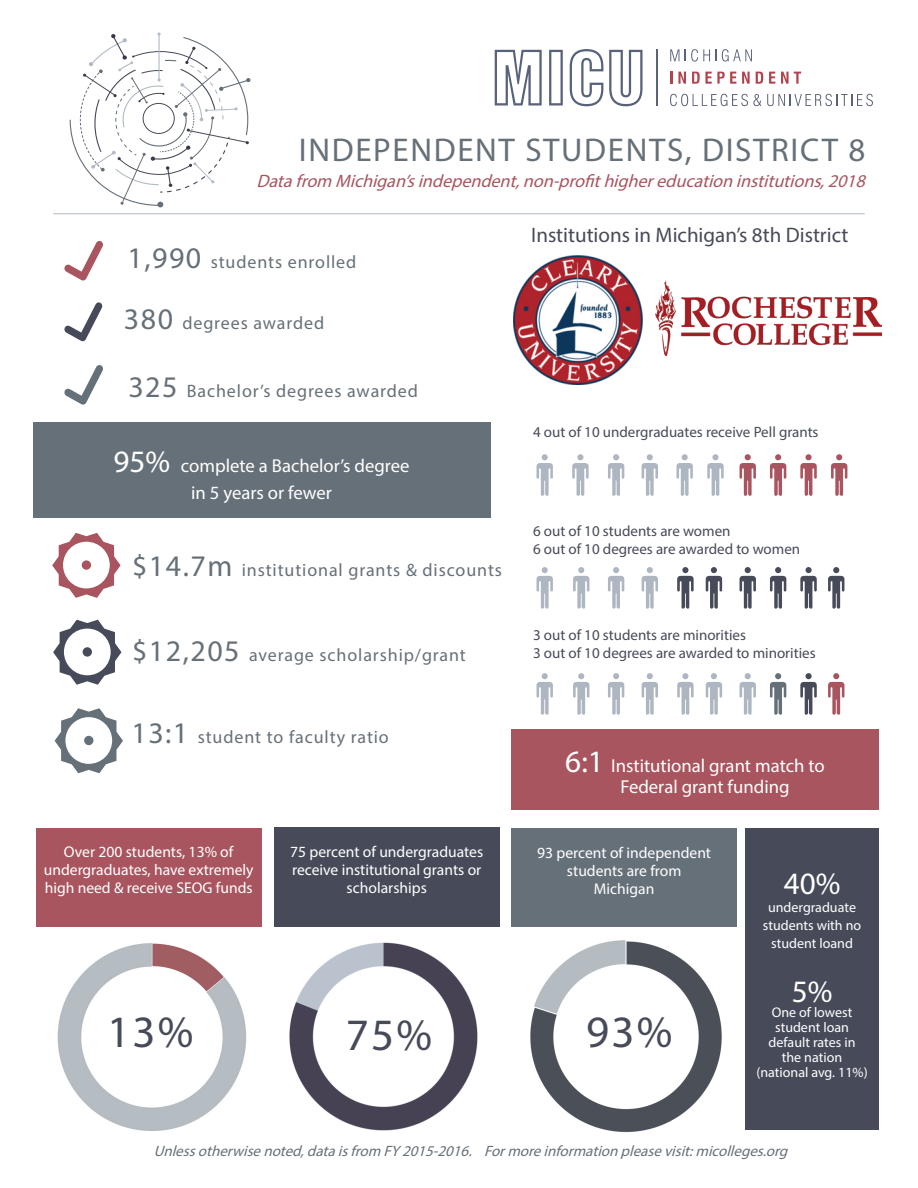
<style>
.page{position:relative;width:918px;height:1188px;background:#fff}
.page>*{position:absolute;margin:0;border:0;box-sizing:border-box;transform-origin:0 0}
.t1{font:45px "Myriad Pro";color:#474b59}
.t2{font:33px "Myriad Pro";letter-spacing:.05em;color:#667079}
.t3{font:31.2px "Myriad Pro";color:#fff}
.t4{font:21px "Myriad Pro";color:#474b59}
.t5{font:18.75px "Myriad Pro";color:#fff}
.t6{font:18px "Myriad Pro";letter-spacing:.05em;color:#667079}
.t7{font:italic 18px "Myriad Pro";color:#a8555f}
.t8{font:15.6px/18px "Myriad Pro";color:#fff;text-align:center}
.t9{font:15px "Myriad Pro";color:#474b59}
.t10{font:italic 15px "Myriad Pro";color:#667079}
.t11{font:14.1px/18px "Myriad Pro";color:#fff;text-align:center}
.s1{font-size:30px}
.s2{font-size:31.2px}
</style>
<div class="page">
<img style="left:57px;top:943px;width:190px;height:188px">
<img style="left:530px;top:940px;width:192px;height:193px">
<img style="left:289px;top:942px;width:189px;height:189px">
<hr style="left:53px;top:213px;width:812px;height:1px;background:#aeb7c1">
<svg style="left:69px;top:32px;width:181px;height:175px"></svg>
<svg style="left:537px;top:454px;width:16px;height:42px"></svg>
<svg style="left:676px;top:454px;width:17px;height:42px"></svg>
<svg style="left:642px;top:454px;width:16px;height:42px"></svg>
<svg style="left:608px;top:454px;width:16px;height:42px"></svg>
<svg style="left:572px;top:454px;width:17px;height:42px"></svg>
<svg style="left:707px;top:463px;width:17px;height:33px"></svg>
<div style="left:712px;top:454px;width:7px;height:6px;background:#aeb7c1;border-radius:50%"></div>
<svg style="left:740px;top:454px;width:16px;height:42px"></svg>
<svg style="left:770px;top:454px;width:16px;height:42px"></svg>
<svg style="left:800px;top:454px;width:17px;height:42px"></svg>
<svg style="left:831px;top:454px;width:16px;height:42px"></svg>
<svg style="left:64px;top:241px;width:39px;height:40px"></svg>
<svg style="left:828px;top:567px;width:16px;height:42px"></svg>
<svg style="left:800px;top:567px;width:17px;height:42px"></svg>
<svg style="left:770px;top:567px;width:16px;height:42px"></svg>
<svg style="left:740px;top:567px;width:16px;height:42px"></svg>
<svg style="left:706px;top:567px;width:16px;height:42px"></svg>
<svg style="left:677px;top:567px;width:17px;height:42px"></svg>
<svg style="left:642px;top:567px;width:16px;height:42px"></svg>
<svg style="left:608px;top:567px;width:16px;height:42px"></svg>
<svg style="left:573px;top:567px;width:16px;height:42px"></svg>
<svg style="left:537px;top:567px;width:16px;height:42px"></svg>
<svg style="left:828px;top:673px;width:16px;height:42px"></svg>
<svg style="left:800px;top:673px;width:17px;height:42px"></svg>
<svg style="left:770px;top:673px;width:16px;height:42px"></svg>
<svg style="left:740px;top:673px;width:16px;height:42px"></svg>
<svg style="left:706px;top:673px;width:16px;height:42px"></svg>
<svg style="left:677px;top:673px;width:17px;height:42px"></svg>
<svg style="left:642px;top:673px;width:16px;height:42px"></svg>
<svg style="left:608px;top:673px;width:16px;height:42px"></svg>
<svg style="left:573px;top:673px;width:16px;height:42px"></svg>
<svg style="left:537px;top:673px;width:16px;height:42px"></svg>
<div style="left:36px;top:828px;width:226px;height:99px;background:#a8555f"></div>
<svg style="left:64px;top:302px;width:39px;height:39px"></svg>
<svg style="left:64px;top:365px;width:39px;height:40px"></svg>
<svg style="left:53px;top:620px;width:68px;height:65px"></svg>
<div style="left:83px;top:647px;width:9px;height:10px;background:#474b59;border-radius:50%"></div>
<svg style="left:52px;top:533px;width:69px;height:65px"></svg>
<div style="left:82px;top:560px;width:9px;height:10px;background:#a8555f;border-radius:50%"></div>
<svg style="left:55px;top:708px;width:68px;height:65px"></svg>
<div style="left:84px;top:736px;width:9px;height:9px;background:#667079;border-radius:50%"></div>
<div style="left:511px;top:828px;width:226px;height:99px;background:#667079"></div>
<div style="left:745px;top:828px;width:134px;height:302px;background:#474b59"></div>
<div style="left:274px;top:828px;width:226px;height:99px;background:#474b59"></div>
<div style="left:33px;top:422px;width:457px;height:96px;background:#667079"></div>
<div style="left:511px;top:729px;width:368px;height:81px;background:#a8555f"></div>
<svg style="left:495px;top:50px;width:47px;height:55px"></svg>
<svg style="left:549px;top:50px;width:14px;height:55px"></svg>
<svg style="left:570px;top:49px;width:33px;height:57px"></svg>
<svg style="left:609px;top:50px;width:34px;height:56px"></svg>
<svg style="left:670px;top:49px;width:9px;height:12px"></svg>
<svg style="left:685px;top:49px;width:25px;height:13px"></svg>
<svg style="left:716px;top:49px;width:36px;height:13px"></svg>
<svg style="left:670px;top:72px;width:2px;height:12px"></svg>
<svg style="left:678px;top:72px;width:8px;height:12px"></svg>
<svg style="left:692px;top:72px;width:44px;height:12px"></svg>
<svg style="left:742px;top:72px;width:8px;height:12px"></svg>
<svg style="left:756px;top:72px;width:7px;height:12px"></svg>
<svg style="left:769px;top:72px;width:6px;height:12px"></svg>
<svg style="left:781px;top:72px;width:20px;height:12px"></svg>
<svg style="left:670px;top:94px;width:91px;height:12px"></svg>
<svg style="left:767px;top:94px;width:106px;height:12px"></svg>
<hr style="left:656px;top:49px;width:1px;height:57px;background:#5a627b">
<img style="left:513px;top:256px;width:129px;height:129px">
<img style="left:655px;top:281px;width:227px;height:75px">
<p class="t2" style="left:299px;top:130px;width:568px">INDEPENDENT STUDENTS, DISTRICT 8</p>
<p class="t7" style="left:256px;top:169px;width:616px">Datafrom Michigan’sindependent,non-profithighereducationinstitutions,2018</p>
<p class="t6" style="left:128px;top:251px;width:230px"><span class="s1">1,990</span> students enrolled</p>
<p class="t6" style="left:124px;top:311px;width:202px"><span class="s1">380</span> degrees awarded</p>
<p class="t6" style="left:128px;top:379px;width:291px"><span class="s1">325</span> Bachelor’s degrees awarded</p>
<p class="t5" style="left:114px;top:454px;width:297px"><span class="s2">95%</span> complete a Bachelor’s degree</p>
<p class="t5" style="left:191px;top:481px;width:142px">in 5 years or fewer</p>
<p class="t6" style="left:132px;top:559px;width:371px"><span class="s1">$14.7m</span> institutional grants &amp; discounts</p>
<p class="t4" style="left:531px;top:222px;width:319px">Institutions in Michigan’s 8th District</p>
<p class="t9" style="left:533px;top:423px;width:287px">4 out of 10 undergraduates receive Pell grants</p>
<p class="t9" style="left:533px;top:521px;width:199px">6 out of 10 students are women</p>
<p class="t9" style="left:533px;top:539px;width:269px">6 out of 10 degrees are awarded to women</p>
<p class="t9" style="left:533px;top:626px;width:215px">3 out of 10 students are minorities</p>
<p class="t6" style="left:132px;top:644px;width:335px"><span class="s1">$12,205</span> average scholarship/grant</p>
<p class="t9" style="left:533px;top:644px;width:284px">3 out of 10 degrees are awarded to minorities</p>
<p class="t6" style="left:131px;top:726px;width:259px"><span class="s1">13:1</span> student to faculty ratio</p>
<p class="t8" style="left:44px;top:843px;width:211px">Over 200 students, 13% of undergraduates, have extremely high need &amp; receive SEOG funds</p>
<p class="t8" style="left:290px;top:843px;width:195px">75 percent of undergraduates receive institutional grants or scholarships</p>
<p class="t1" style="left:107px;top:1004px;width:88px">13%</p>
<p class="t1" style="left:346px;top:1007px;width:88px">75%</p>
<p class="t5" style="left:565px;top:754px;width:261px"><span class="s2">6:1</span> Institutional grant match to</p>
<p class="t5" style="left:620px;top:775px;width:171px">Federal grant funding</p>
<p class="t8" style="left:537px;top:843px;width:175px">93 percent of independent students are from</p>
<p class="t8" style="left:594px;top:879px;width:62px">Michigan</p>
<p class="t1" style="left:586px;top:1004px;width:88px">93%</p>
<p class="t3" style="left:784px;top:864px;width:58px">40%</p>
<p class="t11" style="left:763px;top:898px;width:100px">undergraduate students with no student loand</p>
<p class="t3" style="left:792px;top:972px;width:42px">5%</p>
<p class="t11" style="left:772px;top:1003px;width:82px">One of lowest</p>
<p class="t11" style="left:775px;top:1018px;width:75px">student loan</p>
<p class="t11" style="left:769px;top:1033px;width:88px">default rates in</p>
<p class="t11" style="left:782px;top:1048px;width:62px">the nation</p>
<p class="t11" style="left:756px;top:1063px;width:113px">(national avg. 11%)</p>
<p class="t10" style="left:154px;top:1142px;width:640px">Unlessotherwisenoted,dataisfrom FY2015-2016. Formoreinformationpleasevisit:micolleges.org</p>
</div>
